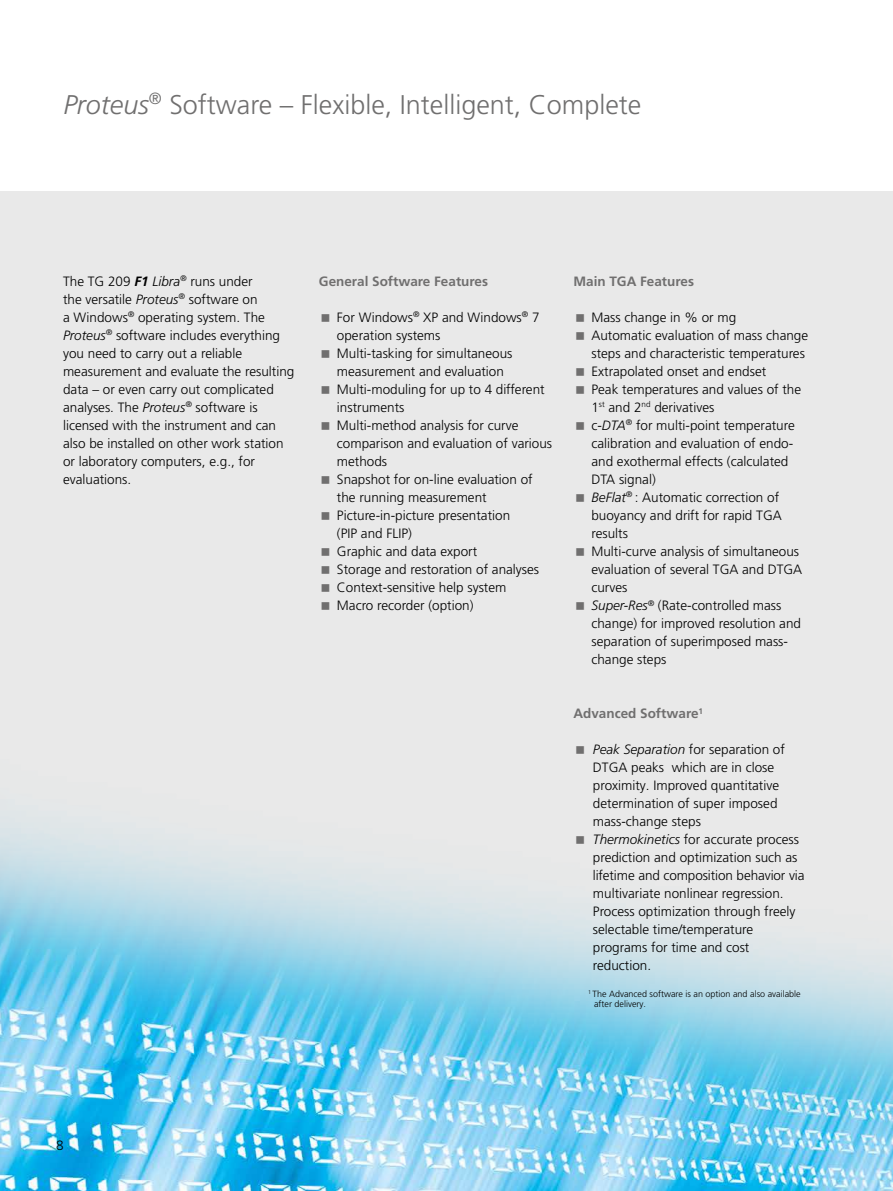
<style>
.page{position:relative;width:893px;height:1191px;background:#fff}
.page>*{position:absolute;margin:0;border:0;box-sizing:border-box;transform-origin:0 0}
.t1{font:300 27px "Frutiger LT Pro";color:#706f6f}
.t2{font:300 13.5px/18px "Frutiger LT Pro";color:#000}
.t3{font:700 13.5px "Frutiger LT Pro";color:#706f6f}
.t4{font:300 9px/10.5px "Frutiger LT Pro";color:#000}
.s1{font-style:italic}
.s2{font-weight:700;font-style:italic}
</style>
<div class="page">
<div style="left:0;top:191px;width:893px;height:1000px;background:#e9e9e9"></div>
<img style="left:0;top:817px;width:893px;height:374px">
<svg style="left:576px;top:836px;width:8px;height:8px"></svg>
<h1 class="t1" style="left:63px;top:89px;width:579px"><span class="s1">Proteus</span><sup>®</sup> Software – Flexible, Intelligent, Complete</h1>
<p class="t2" style="left:63px;top:272px;width:233px">The TG 209 <span class="s2">F1</span> <span class="s1">Libra</span><sup>®</sup> runs under<br>the versatile <span class="s1">Proteus</span><sup>®</sup> software on<br>a Windows<sup>®</sup> operating system. The <span class="s1">Proteus</span><sup>®</sup> software includes everything you need to carry out a reliable measurement and evaluate the resulting data – or even carry out complicated analyses. The <span class="s1">Proteus</span><sup>®</sup> software is licensed with the instrument and can also be installed on other work station or laboratory computers, e.g., for evaluations.</p>
<p class="t3" style="left:319px;top:273px;width:171px">General Software Features</p>
<p class="t2" style="left:337px;top:308px;width:217px">For Windows<sup>®</sup> XP and Windows<sup>®</sup> 7 operation systems<br>Multi-tasking for simultaneous measurement and evaluation<br>Multi-moduling for up to 4 different instruments<br>Multi-method analysis for curve comparison and evaluation of various methods<br>Snapshot for on-line evaluation of the running measurement<br>Picture-in-picture presentation<br>(PIP and FLIP)<br>Graphic and data export<br>Storage and restoration of analyses<br>Context-sensitive help system<br>Macro recorder (option)</p>
<p class="t3" style="left:573px;top:273px;width:122px">Main TGA Features</p>
<p class="t2" style="left:591px;top:308px;width:218px">Mass change in % or mg<br>Automatic evaluation of mass change steps and characteristic temperatures<br>Extrapolated onset and endset<br>Peak temperatures and values of the<br>1<sup>st</sup> and 2<sup>nd</sup> derivatives<br>c-<span class="s1">DTA</span><sup>®</sup> for multi-point temperature calibration and evaluation of endo&shy;and exothermal effects (calculated<br>DTA signal)<br><span class="s1">BeFlat</span><sup>®</sup> : Automatic correction of buoyancy and drift for rapid TGA results<br>Multi-curve analysis of simultaneous evaluation of several TGA and DTGA curves<br><span class="s1">Super-Res</span><sup>®</sup> (Rate-controlled mass change) for improved resolution and separation of superimposed mass&shy;change steps</p>
<p class="t3" style="left:573px;top:705px;width:131px">Advanced Software<sup>1</sup></p>
<p class="t2" style="left:593px;top:740px;width:213px"><span class="s1">Peak Separation</span> for separation of<br>DTGA peaks which are in close proximity. Improved quantitative determination of super imposed mass-change steps<br><span class="s1">Thermokinetics</span> for accurate process prediction and optimization such as lifetime and composition behavior via multivariate nonlinear regression.<br>Process optimization through freely selectable time/temperature programs for time and cost reduction.</p>
<p class="t4" style="left:594px;top:988px;width:208px;text-indent:-6px"><sup>1</sup> The Advanced software is an option and also available after delivery.</p>
<p class="t2" style="left:56px;top:1136px;width:9px">8</p>
</div>
